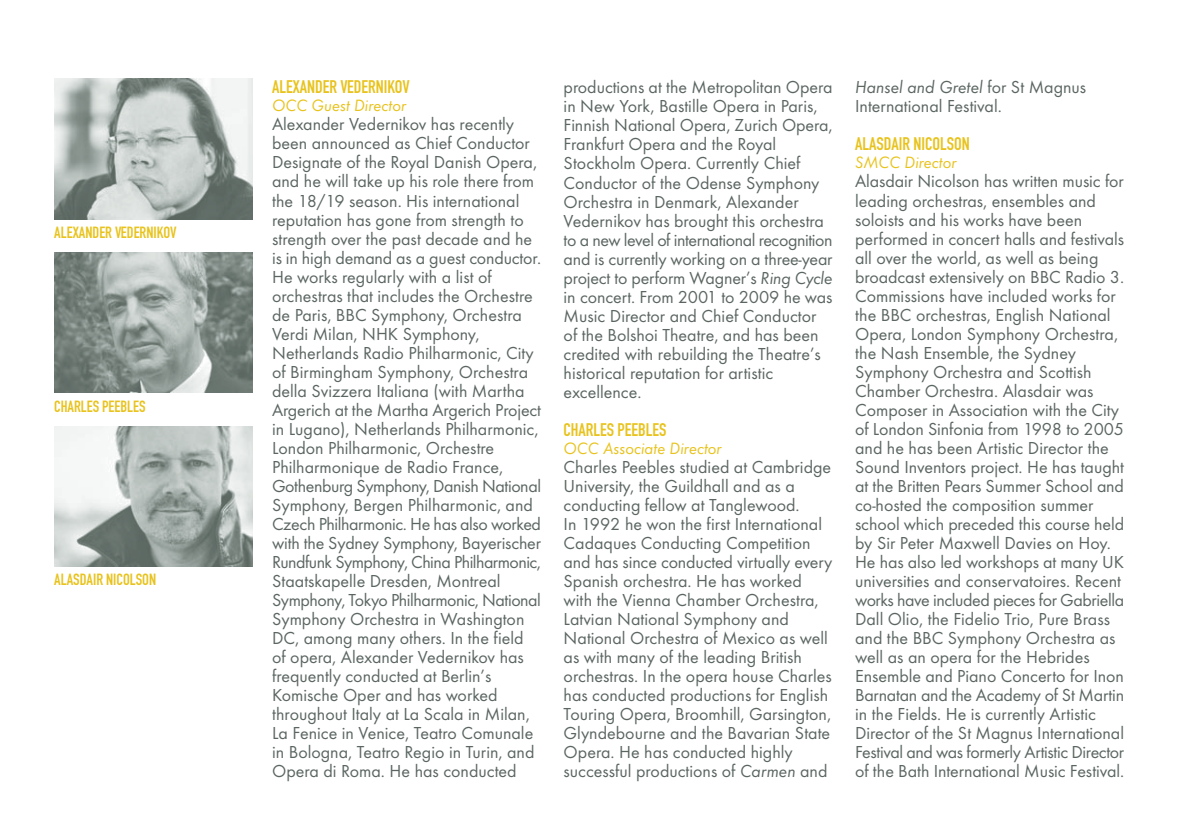
<style>
.page{position:relative;width:1191px;height:840px;background:#fff}
.page>*{position:absolute;margin:0;border:0;box-sizing:border-box;transform-origin:0 0}
.t1{font:18px/19px "Futura T";color:#5b6661}
.t2{font:18px "DIN Engschrift";color:#e8c31e}
.t3{font:italic 17px "Futura T";color:#e8c31e}
.t4{font:16px "DIN Engschrift";color:#e8c31e}
.s1{font-style:italic}
</style>
<div class="page">
<img style="left:54px;top:79px;width:198px;height:140px">
<img style="left:54px;top:252px;width:198px;height:140px">
<img style="left:54px;top:426px;width:198px;height:140px">
<p class="t4" style="left:54px;top:226px;width:124px">ALEXANDER VEDERNIKOV</p>
<p class="t4" style="left:54px;top:400px;width:93px">CHARLES PEEBLES</p>
<p class="t4" style="left:54px;top:573px;width:103px">ALASDAIR NICOLSON</p>
<p class="t2" style="left:272px;top:80px;width:139px">ALEXANDER VEDERNIKOV</p>
<p class="t3" style="left:272px;top:99px;width:136px">OCC Guest Director</p>
<p class="t1" style="left:272px;top:116px;width:270px">Alexander Vedernikov has recently been announced as Chief Conductor Designate of the Royal Danish Opera, and he will take up his role there from the 18/19 season. His international reputation has gone from strength to strength over the past decade and he is in high demand as a guest conductor.<br>He works regularly with a list of orchestras that includes the Orchestre de Paris, BBC Symphony, Orchestra Verdi Milan, NHK Symphony, Netherlands Radio Philharmonic, City of Birmingham Symphony, Orchestra della Svizzera Italiana (with Martha Argerich at the Martha Argerich Project in Lugano), Netherlands Philharmonic, London Philharmonic, Orchestre Philharmonique de Radio France, Gothenburg Symphony, Danish National Symphony, Bergen Philharmonic, and Czech Philharmonic. He has also worked with the Sydney Symphony, Bayerischer Rundfunk Symphony, China Philharmonic, Staatskapelle Dresden, Montreal Symphony, Tokyo Philharmonic, National Symphony Orchestra in Washington DC, among many others. In the field of opera, Alexander Vedernikov has frequently conducted at Berlin’s Komische Oper and has worked throughout Italy at La Scala in Milan, La Fenice in Venice, Teatro Comunale in Bologna, Teatro Regio in Turin, and Opera di Roma. He has conducted</p>
<p class="t1" style="left:563px;top:79px;width:270px">productions at the Metropolitan Opera in New York, Bastille Opera in Paris, Finnish National Opera, Zurich Opera, Frankfurt Opera and the Royal Stockholm Opera. Currently Chief Conductor of the Odense Symphony Orchestra in Denmark, Alexander Vedernikov has brought this orchestra to a new level of international recognition and is currently working on a three-year project to perform Wagner’s <span class="s1">Ring Cycle </span>in concert. From 2001 to 2009 he was Music Director and Chief Conductor of the Bolshoi Theatre, and has been credited with rebuilding the Theatre’s historical reputation for artistic excellence.</p>
<p class="t2" style="left:563px;top:423px;width:104px">CHARLES PEEBLES</p>
<p class="t3" style="left:563px;top:441px;width:160px">OCC Associate Director</p>
<p class="t1" style="left:563px;top:458px;width:270px">Charles Peebles studied at Cambridge University, the Guildhall and as a conducting fellow at Tanglewood.<br>In 1992 he won the first International Cadaques Conducting Competition and has since conducted virtually every Spanish orchestra. He has worked with the Vienna Chamber Orchestra, Latvian National Symphony and National Orchestra of Mexico as well as with many of the leading British orchestras. In the opera house Charles has conducted productions for English Touring Opera, Broomhill, Garsington, Glyndebourne and the Bavarian State Opera. He has conducted highly successful productions of <span class="s1">Carmen</span> and</p>
<p class="t1" style="left:855px;top:79px;width:233px"><span class="s1">Hansel and Gretel</span> for St Magnus<br>International Festival.</p>
<p class="t2" style="left:855px;top:137px;width:116px">ALASDAIR NICOLSON</p>
<p class="t3" style="left:855px;top:156px;width:103px">SMCC Director</p>
<p class="t1" style="left:855px;top:173px;width:270px">Alasdair Nicolson has written music for leading orchestras, ensembles and soloists and his works have been performed in concert halls and festivals all over the world, as well as being broadcast extensively on BBC Radio 3.<br>Commissions have included works for the BBC orchestras, English National Opera, London Symphony Orchestra, the Nash Ensemble, the Sydney Symphony Orchestra and Scottish Chamber Orchestra. Alasdair was Composer in Association with the City of London Sinfonia from 1998 to 2005 and he has been Artistic Director the Sound Inventors project. He has taught at the Britten Pears Summer School and co-hosted the composition summer school which preceded this course held by Sir Peter Maxwell Davies on Hoy.<br>He has also led workshops at many UK universities and conservatoires. Recent works have included pieces for Gabriella Dall Olio, the Fidelio Trio, Pure Brass and the BBC Symphony Orchestra as well as an opera for the Hebrides Ensemble and Piano Concerto for Inon Barnatan and the Academy of St Martin in the Fields. He is currently Artistic Director of the St Magnus International Festival and was formerly Artistic Director of the Bath International Music Festival.</p>
</div>
